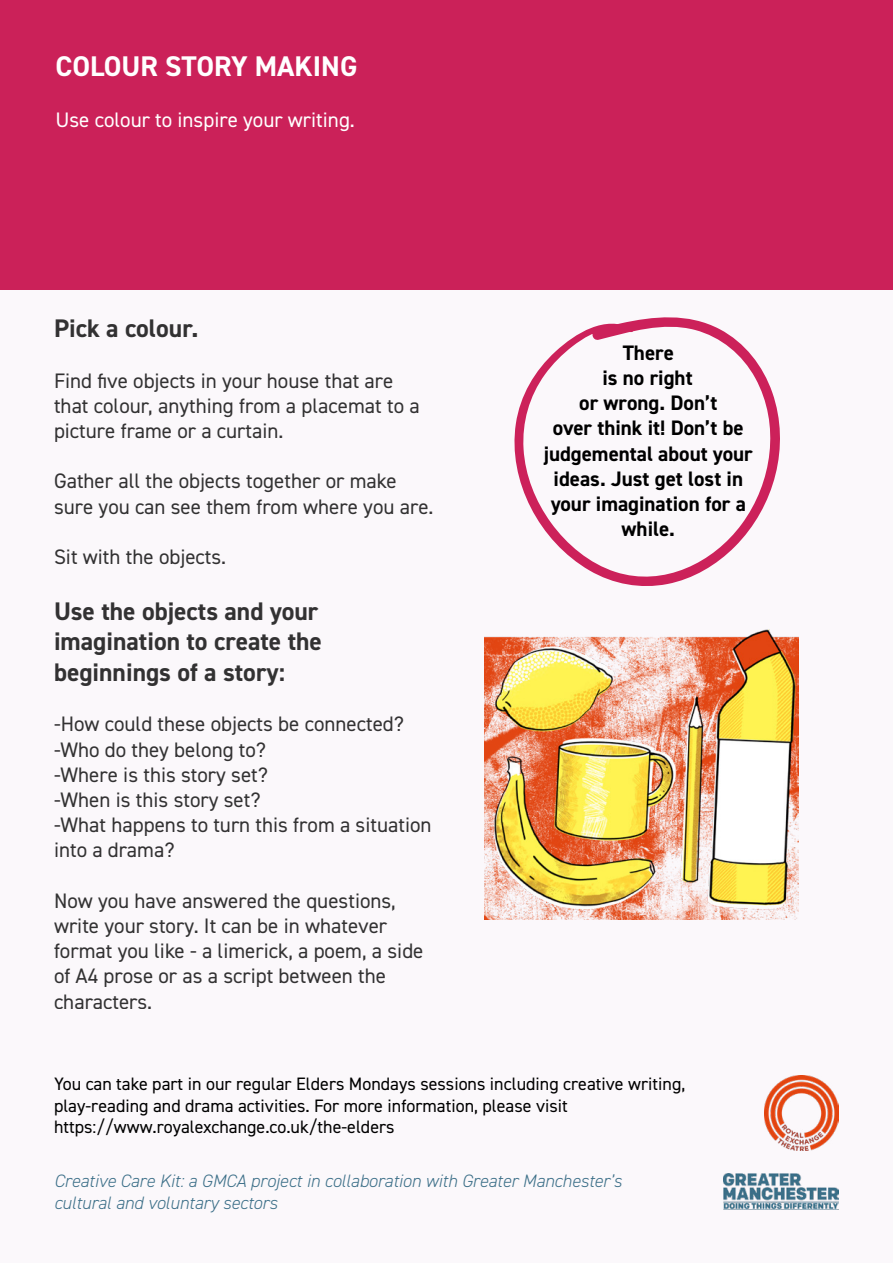
<style>
.page{position:relative;width:893px;height:1263px;background:#fbf8fb}
.page>*{position:absolute;margin:0;border:0;box-sizing:border-box;transform-origin:0 0}
.t1{font:700 28.5px "DIN2014";color:#fff}
.t2{font:700 25.5px/30.6px "DIN2014";color:#000}
.t3{font:21px/25.2px "DIN2014";color:#000}
.t4{font:700 21px/25.2px "DIN2014";color:#000;text-align:center}
.t5{font:21px "DIN2014";color:#fff}
.t6{font:18px/21.6px "DIN2014";color:#000}
.t7{font:italic 300 18px/21.6px "DIN2014";color:#3c6f88}
</style>
<div class="page">
<img style="left:765px;top:1076px;width:74px;height:74px">
<div style="left:0;top:0;width:893px;height:289px;background:#cb2159"></div>
<svg style="left:514px;top:317px;width:266px;height:269px"></svg>
<img style="left:484px;top:629px;width:315px;height:291px">
<img style="left:724px;top:1173px;width:115px;height:36px">
<h1 class="t1" style="left:56px;top:47px;width:303px">COLOUR STORY MAKING</h1>
<p class="t5" style="left:56px;top:106px;width:301px">Use colour to inspire your writing.</p>
<p class="t2" style="left:54px;top:313px;width:146px">Pick a colour.</p>
<p class="t3" style="left:54px;top:367px;width:367px">Find five objects in your house that are that colour, anything from a placemat to a picture frame or a curtain.</p>
<p class="t3" style="left:54px;top:468px;width:381px">Gather all the objects together or make sure you can see them from where you are.</p>
<p class="t3" style="left:54px;top:544px;width:174px">Sit with the objects.</p>
<p class="t2" style="left:54px;top:595px;width:269px">Use the objects and your imagination to create the beginnings of a story:</p>
<p class="t3" style="left:54px;top:711px;width:379px">-How could these objects be connected? -Who do they belong to?<br>-Where is this story set?<br>-When is this story set?<br>-What happens to turn this from a situation into a drama?</p>
<p class="t3" style="left:54px;top:888px;width:371px">Now you have answered the questions, write your story. It can be in whatever format you like - a limerick, a poem, a side of A4 prose or as a script between the characters.</p>
<p class="t4" style="left:544px;top:340px;width:211px">There<br>is no right<br>or wrong. Don’t<br>over think it! Don’t be judgemental about your ideas. Just get lost in your imagination for a while.</p>
<p class="t6" style="left:54px;top:1072px;width:633px">You can take part in our regular Elders Mondays sessions including creative writing, play-reading and drama activities. For more information, please visit https://www.royalexchange.co.uk/the-elders</p>
<p class="t7" style="left:54px;top:1170px;width:569px">Creative Care Kit: a GMCA project in collaboration with Greater Manchester’s cultural and voluntary sectors</p>
</div>
